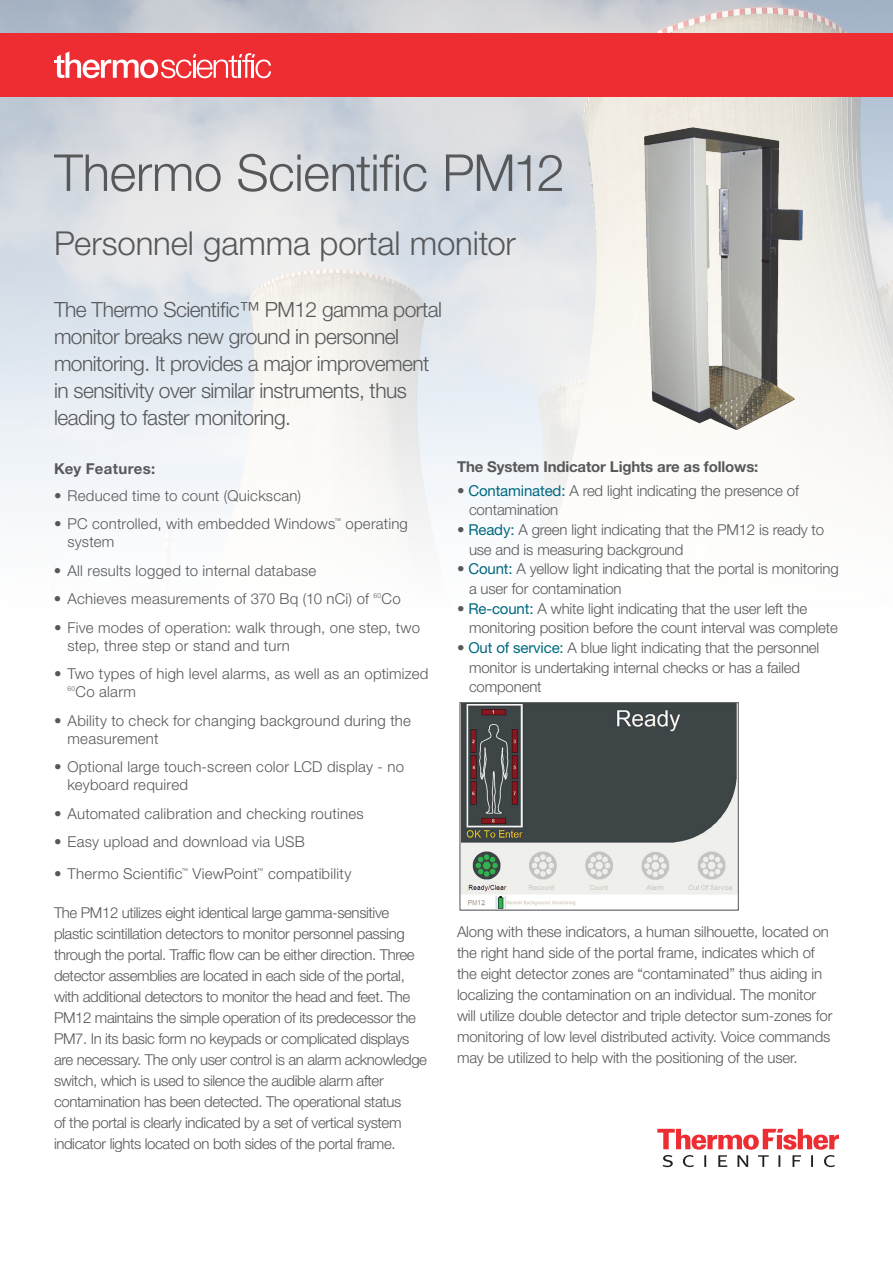
<style>
.page{position:relative;width:893px;height:1263px;background:#fff}
.page>*{position:absolute;margin:0;border:0;box-sizing:border-box;transform-origin:0 0}
.t1{font:300 51px "Helvetica Neue LT Std";letter-spacing:-.01em;color:#57585a}
.t2{font:300 33px "Helvetica Neue LT Std";letter-spacing:-.005em;color:#57585a}
.t3{font:300 21px/27px "Helvetica Neue LT Std";letter-spacing:-.025em;color:#57585a}
.t4{font:300 15px/21px "Helvetica Neue LT Std";letter-spacing:-.01em;color:#57585a}
.t5{font:300 15px/18px "Helvetica Neue LT Std";letter-spacing:.015em;color:#57585a}
.t6{font:700 15px "Helvetica Neue LT Std";letter-spacing:-.01em;color:#57585a}
.t7{font:700 15px "Helvetica Neue LT Std";letter-spacing:.02em;color:#57585a}
.t8{font:300 6.75px "Helvetica Neue LT Std";color:#57585a}
.s1{font-weight:400;color:#00687f}
</style>
<div class="page">
<img style="left:0;top:0;width:893px;height:541px">
<svg style="left:657px;top:1129px;width:182px;height:38px"></svg>
<img style="left:462px;top:704px;width:275px;height:204px">
<div style="left:460px;top:702px;width:279px;height:208px;border:1px solid #57585a"></div>
<img style="left:645px;top:128px;width:158px;height:301px">
<div style="left:0;top:33px;width:893px;height:63px;background:#ee2d33"></div>
<svg style="left:54px;top:52px;width:217px;height:26px"></svg>
<h1 class="t1" style="left:54px;top:142px;width:512px">Thermo Scientific PM12</h1>
<h2 class="t2" style="left:54px;top:224px;width:463px">Personnel gamma portal monitor</h2>
<h3 class="t3" style="left:54px;top:295px;width:389px">The Thermo Scientific™ PM12 gamma portal monitor breaks new ground in personnel monitoring. It provides a major improvement in sensitivity over similar instruments, thus leading to faster monitoring.</h3>
<p class="t7" style="left:54px;top:459px;width:103px">Key Features:</p>
<p class="t5" style="left:54px;top:486px;width:249px">• Reduced time to count (Quickscan)</p>
<p class="t5" style="left:54px;top:514px;width:283px">• PC controlled, with embedded Windows</p>
<p class="t8" style="left:334px;top:516px;width:8px">™</p>
<p class="t5" style="left:345px;top:514px;width:64px">operating</p>
<p class="t4" style="left:67px;top:531px;width:48px">system</p>
<p class="t5" style="left:54px;top:561px;width:264px">• All results logged to internal database</p>
<p class="t5" style="left:54px;top:589px;width:316px">• Achieves measurements of 370 Bq (10 nCi) of</p>
<p class="t8" style="left:373px;top:591px;width:9px">60</p>
<p class="t4" style="left:381px;top:588px;width:21px">Co</p>
<p class="t5" style="left:68px;top:618px;width:354px;text-indent:-14px">• Five modes of operation: walk through, one step, two step, three step or stand and turn</p>
<p class="t5" style="left:54px;top:664px;width:376px">• Two types of high level alarms, as well as an optimized</p>
<p class="t8" style="left:68px;top:684px;width:9px">60</p>
<p class="t4" style="left:76px;top:681px;width:62px">Co alarm</p>
<p class="t5" style="left:68px;top:711px;width:345px;text-indent:-14px">• Ability to check for changing background during the measurement</p>
<p class="t5" style="left:68px;top:757px;width:338px;text-indent:-14px">• Optional large touch-screen color LCD display - no keyboard required</p>
<p class="t5" style="left:54px;top:804px;width:311px">• Automated calibration and checking routines</p>
<p class="t5" style="left:54px;top:832px;width:252px">• Easy upload and download via USB</p>
<p class="t5" style="left:54px;top:864px;width:130px">• Thermo Scientific</p>
<p class="t8" style="left:182px;top:866px;width:8px">™</p>
<p class="t5" style="left:193px;top:864px;width:67px">ViewPoint</p>
<p class="t8" style="left:257px;top:866px;width:8px">™</p>
<p class="t5" style="left:268px;top:864px;width:85px">compatibility</p>
<p class="t4" style="left:54px;top:901px;width:375px">The PM12 utilizes eight identical large gamma-sensitive plastic scintillation detectors to monitor personnel passing through the portal. Traffic flow can be either direction. Three detector assemblies are located in each side of the portal, with additional detectors to monitor the head and feet. The PM12 maintains the simple operation of its predecessor the PM7. In its basic form no keypads or complicated displays are necessary. The only user control is an alarm acknowledge switch, which is used to silence the audible alarm after contamination has been detected. The operational status<br>of the portal is clearly indicated by a set of vertical system indicator lights located on both sides of the portal frame.</p>
<p class="t6" style="left:457px;top:457px;width:303px">The System Indicator Lights are as follows:</p>
<p class="t4" style="left:469px;top:480px;width:331px;line-height:19.5px;text-indent:-12px">• <span class="s1">Contaminated:</span> A red light indicating the presence of contamination</p>
<p class="t4" style="left:469px;top:520px;width:357px;line-height:19.5px;text-indent:-12px">• <span class="s1">Ready:</span> A green light indicating that the PM12 is ready to use and is measuring background</p>
<p class="t4" style="left:469px;top:559px;width:371px;line-height:19.5px;text-indent:-12px">• <span class="s1">Count:</span> A yellow light indicating that the portal is monitoring a user for contamination</p>
<p class="t4" style="left:469px;top:598px;width:370px;line-height:19.5px;text-indent:-12px">• <span class="s1">Re-count:</span> A white light indicating that the user left the monitoring position before the count interval was complete</p>
<p class="t4" style="left:469px;top:638px;width:352px;line-height:19.5px;text-indent:-12px">• <span class="s1">Out of service:</span> A blue light indicating that the personnel monitor is undertaking internal checks or has a failed component</p>
<p class="t4" style="left:457px;top:920px;width:377px">Along with these indicators, a human silhouette, located on the right hand side of the portal frame, indicates which of the eight detector zones are “contaminated” thus aiding in localizing the contamination on an individual. The monitor will utilize double detector and triple detector sum-zones for monitoring of low level distributed activity. Voice commands may be utilized to help with the positioning of the user.</p>
</div>
